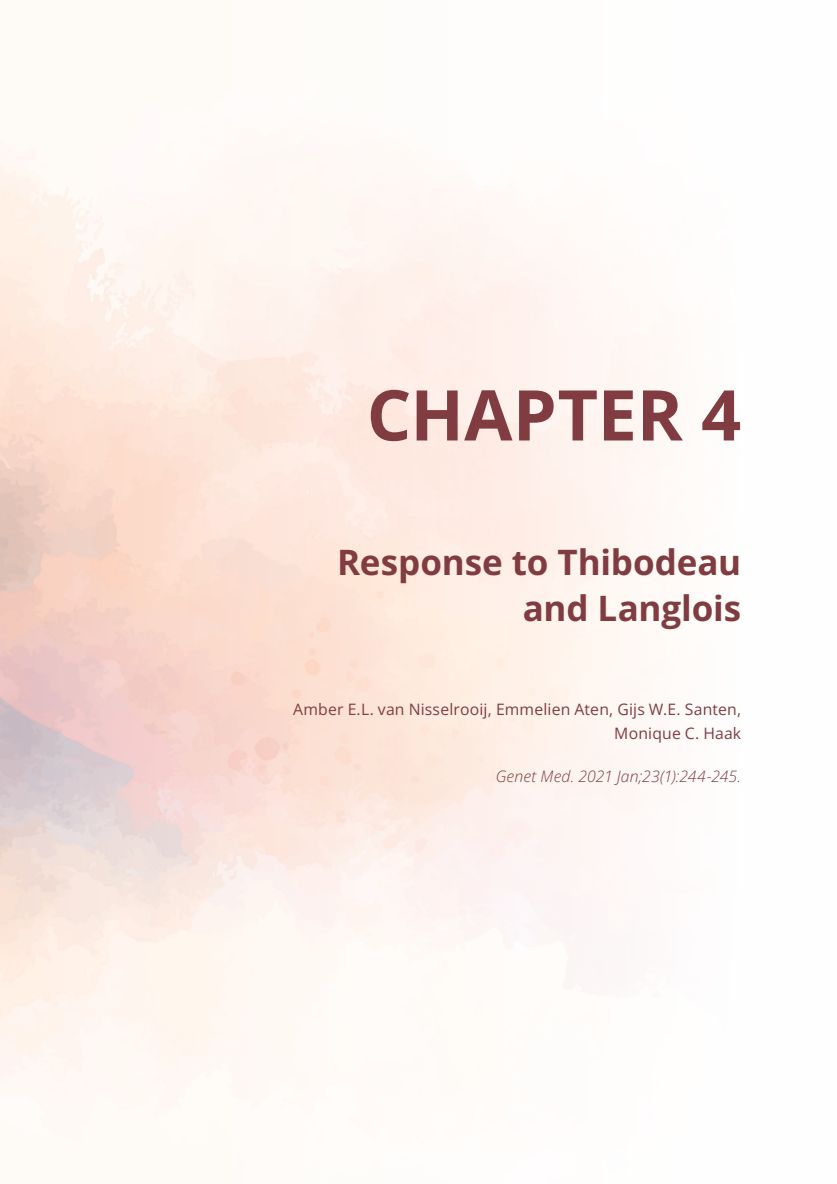
<style>
.page{position:relative;width:837px;height:1184px;background:#fff}
.page>*{position:absolute;margin:0;border:0;box-sizing:border-box;transform-origin:0 0}
.t1{font:700 70px "Open Sans";color:#803c40}
.t2{font:700 35px/45.5px "Open Sans";letter-spacing:-.005em;color:#803c40;text-align:right}
.t3{font:15.75px/24.5px "Open Sans";letter-spacing:.01em;color:#803c40;text-align:right}
.t4{font:italic 300 15.75px "Open Sans";letter-spacing:.005em;color:#803c40}
</style>
<div class="page">
<h1 class="t1" style="left:366px;top:365px;width:376px">CHAPTER 4</h1>
<h2 class="t2" style="left:337px;top:539px;width:405px">Response to Thibodeau and Langlois</h2>
<p class="t3" style="left:293px;top:696px;width:449px">Amber E.L. van Nisselrooij, Emmelien Aten, Gijs W.E. Santen,<br>Monique C. Haak</p>
<p class="t4" style="left:495px;top:765px;width:247px">Genet Med. 2021 Jan;23(1):244-245.</p>
</div>
